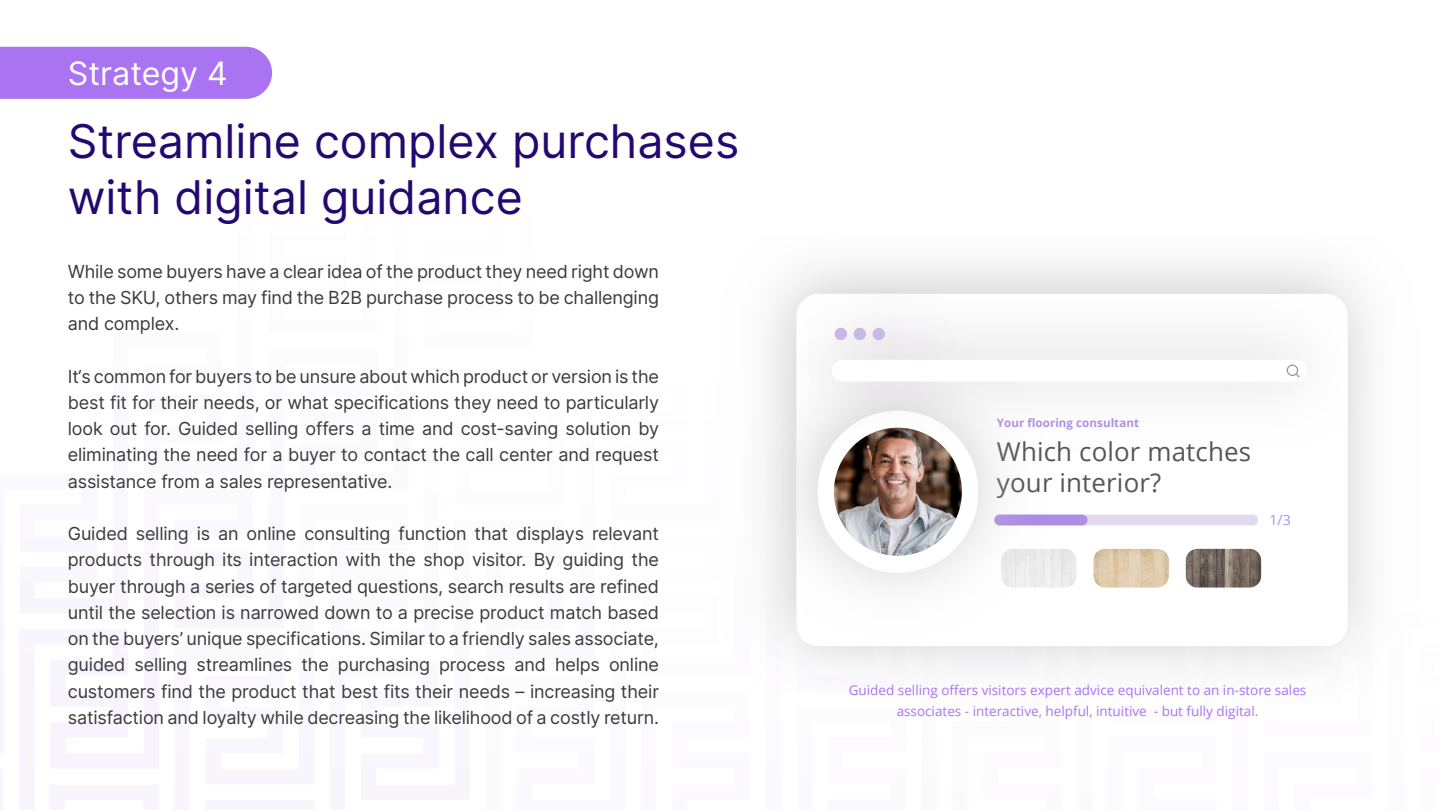
<style>
.page{position:relative;width:1440px;height:810px;background:#fff}
.page>*{position:absolute;margin:0;border:0;box-sizing:border-box;transform-origin:0 0}
.t1{font:46.5px/55.8px "Inter";color:#230871}
.t2{font:32.25px "Inter";color:#fff}
.t3{font:25.95px/31.1px "Open Sans";letter-spacing:.005em;color:#575756}
.t4{font:18px/26.2px "Inter";letter-spacing:-.01em;color:#3b3b3b;text-align:justify}
.t5{font:14.17px "Open Sans";color:#ad8de5}
.t6{font:13.5px/21px "Open Sans";color:#aa73f2;text-align:center}
.t7{font:700 11.55px "Open Sans";letter-spacing:.005em;color:#ad8de5}
</style>
<div class="page">
<svg style="left:0;top:753px;width:189px;height:57px"></svg>
<svg style="left:0;top:624px;width:159px;height:129px"></svg>
<div style="left:814px;top:259px;width:191px;height:12px;background:#f4f4f4"></div>
<div style="left:1000px;top:515px;width:253px;height:10px;background:#e3daf0"></div>
<div style="left:1000px;top:515px;width:82px;height:10px;background:#ad8de5"></div>
<img style="left:735px;top:455px;width:324px;height:196px">
<div style="left:818px;top:411px;width:160px;height:162px;background:#fff;border-radius:80px"></div>
<img style="left:834px;top:428px;width:128px;height:128px;border-radius:64px">
<img style="left:1001px;top:549px;width:76px;height:39px">
<img style="left:1094px;top:549px;width:75px;height:39px">
<img style="left:1186px;top:549px;width:75px;height:39px">
<img style="left:745px;top:271px;width:643px;height:189px">
<div style="left:832px;top:360px;width:475px;height:22px;background:#fff;border-radius:11px"></div>
<svg style="left:1287px;top:365px;width:13px;height:13px"></svg>
<div style="left:0;top:47px;width:272px;height:52px;background:#aa73f2"></div>
<h2 class="t2" style="left:68px;top:50px;width:162px">Strategy 4</h2>
<h1 class="t1" style="left:68px;top:112px;width:673px">Streamline complex purchases with digital guidance</h1>
<p class="t4" style="left:68px;top:258px;width:593px">While some buyers have a clear idea of the product they need right down to the SKU, others may find the B2B purchase process to be challenging and complex.</p>
<p class="t4" style="left:68px;top:363px;width:593px">It‘s common for buyers to be unsure about which product or version is the best fit for their needs, or what specifications they need to particularly look out for. Guided selling offers a time and cost-saving solution by eliminating the need for a buyer to contact the call center and request assistance from a sales representative.</p>
<p class="t4" style="left:68px;top:520px;width:593px">Guided selling is an online consulting function that displays relevant products through its interaction with the shop visitor. By guiding the buyer through a series of targeted questions, search results are refined until the selection is narrowed down to a precise product match based on the buyers’ unique specifications. Similar to a friendly sales associate, guided selling streamlines the purchasing process and helps online customers find the product that best fits their needs – increasing their satisfaction and loyalty while decreasing the likelihood of a costly return.</p>
<p class="t7" style="left:997px;top:415px;width:144px">Your flooring consultant</p>
<h3 class="t3" style="left:997px;top:435px;width:256px">Which color matches your interior?</h3>
<p class="t5" style="left:1269px;top:510px;width:23px">1/3</p>
<p class="t6" style="left:849px;top:680px;width:459px">Guided selling offers visitors expert advice equivalent to an in-store sales associates - interactive, helpful, intuitive - but fully digital.</p>
</div>
